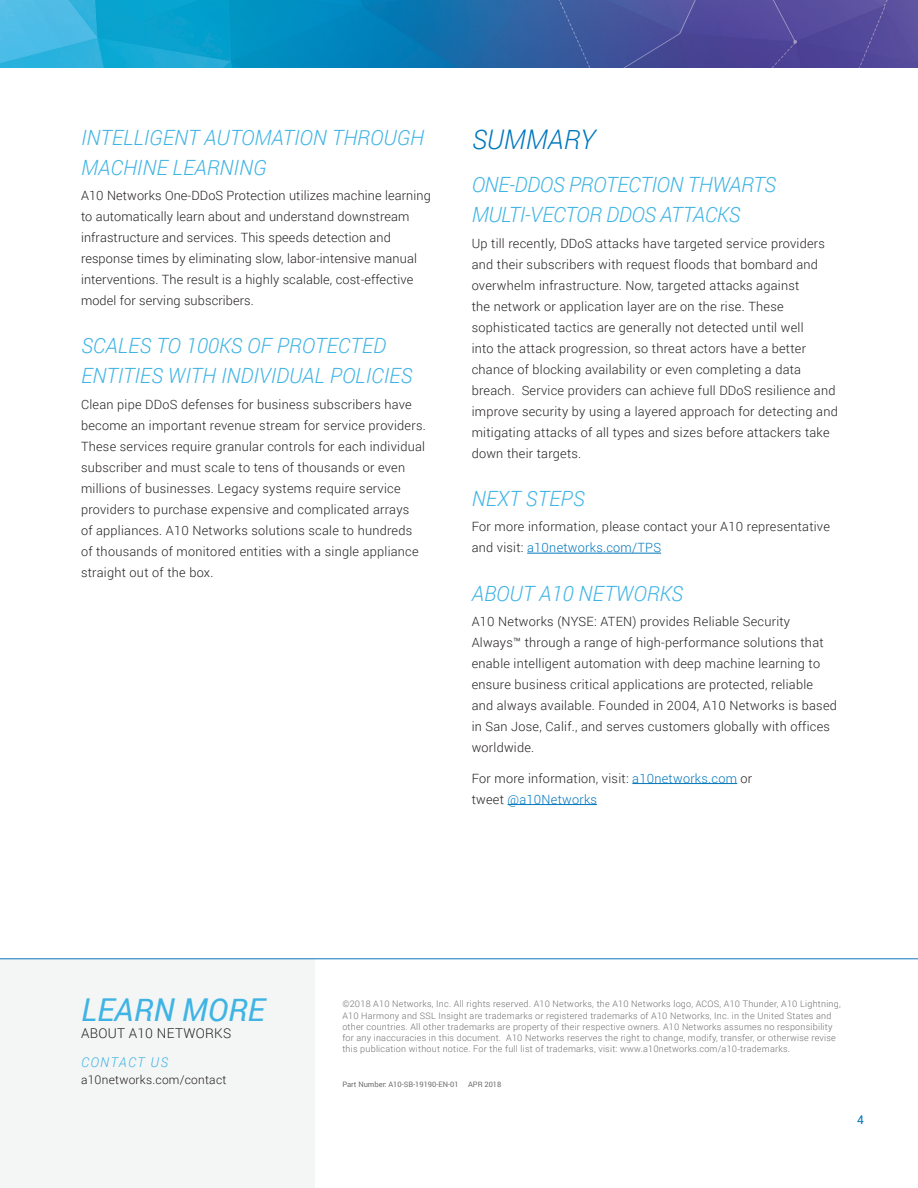
<style>
.page{position:relative;width:918px;height:1188px;background:#fff}
.page>*{position:absolute;margin:0;border:0;box-sizing:border-box;transform-origin:0 0}
.t1{font:italic 31.5px "Roboto";color:#3fb4e4}
.t2{font:italic 300 27px "Roboto";color:#0077bd}
.t3{font:italic 300 21px/30px "Roboto";color:#3fb4e4}
.t4{font:300 13.5px "Roboto";letter-spacing:.02em;color:#231f20}
.t5{font:italic 300 13.5px "Roboto";letter-spacing:.095em;color:#3fb4e4}
.t6{font:300 12.75px/21px "Roboto";letter-spacing:.02em;color:#231f20}
.t7{font:300 12px "Roboto";letter-spacing:.02em;color:#231f20}
.t8{font:12px "Roboto";color:#0077bd}
.t9{font:300 9px/11.2px "Roboto";letter-spacing:.025em;color:#6d6e71}
.t10{font:7.5px "Roboto";color:#6d6e71}
.s1{color:#0077bd}
</style>
<div class="page">
<div style="left:0;top:959px;width:315px;height:229px;background:#f4f5f5"></div>
<hr style="left:0;top:959px;width:918px;height:1px;background:#1077be">
<img style="left:0;top:0;width:918px;height:68px">
<hr style="left:527px;top:553px;width:134px;height:1px;background:#0077bd">
<hr style="left:632px;top:783px;width:105px;height:1px;background:#0077bd">
<hr style="left:508px;top:804px;width:89px;height:1px;background:#0077bd">
<h3 class="t3" style="left:81px;top:124px;width:345px">INTELLIGENT AUTOMATION THROUGH<br>MACHINE LEARNING</h3>
<p class="t6" style="left:81px;top:186px;width:351px">A10 Networks One-DDoS Protection utilizes machine learning to automatically learn about and understand downstream infrastructure and services. This speeds detection and response times by eliminating slow, labor-intensive manual interventions. The result is a highly scalable, cost-effective model for serving subscribers.</p>
<h3 class="t3" style="left:81px;top:332px;width:333px">SCALES TO 100KS OF PROTECTED<br>ENTITIES WITH INDIVIDUAL POLICIES</h3>
<p class="t6" style="left:81px;top:395px;width:346px">Clean pipe DDoS defenses for business subscribers have become an important revenue stream for service providers.<br>These services require granular controls for each individual subscriber and must scale to tens of thousands or even millions of businesses. Legacy systems require service providers to purchase expensive and complicated arrays<br>of appliances. A10 Networks solutions scale to hundreds of thousands of monitored entities with a single appliance straight out of the box.</p>
<h2 class="t2" style="left:472px;top:128px;width:125px">SUMMARY</h2>
<h3 class="t3" style="left:472px;top:171px;width:306px">ONE-DDOS PROTECTION THWARTS<br>MULTI-VECTOR DDOS ATTACKS</h3>
<p class="t6" style="left:472px;top:233px;width:368px">Up till recently, DDoS attacks have targeted service providers and their subscribers with request floods that bombard and overwhelm infrastructure. Now, targeted attacks against<br>the network or application layer are on the rise. These sophisticated tactics are generally not detected until well<br>into the attack progression, so threat actors have a better chance of blocking availability or even completing a data breach. Service providers can achieve full DDoS resilience and improve security by using a layered approach for detecting and mitigating attacks of all types and sizes before attackers take down their targets.</p>
<h3 class="t3" style="left:472px;top:485px;width:114px">NEXT STEPS</h3>
<p class="t6" style="left:472px;top:517px;width:360px">For more information, please contact your A10 representative and visit: <span class="s1">a10networks.com/TPS</span></p>
<h3 class="t3" style="left:472px;top:580px;width:213px">ABOUT A10 NETWORKS</h3>
<p class="t6" style="left:472px;top:612px;width:367px">A10 Networks (NYSE: ATEN) provides Reliable Security Always™ through a range of high-performance solutions that enable intelligent automation with deep machine learning to ensure business critical applications are protected, reliable and always available. Founded in 2004, A10 Networks is based in San Jose, Calif., and serves customers globally with offices worldwide.</p>
<p class="t6" style="left:472px;top:768px;width:282px">For more information, visit: <span class="s1">a10networks.com</span> or tweet <span class="s1">@a10Networks</span></p>
<h1 class="t1" style="left:81px;top:992px;width:185px">LEARN MORE</h1>
<p class="t4" style="left:81px;top:1027px;width:152px">ABOUT A10 NETWORKS</p>
<p class="t5" style="left:81px;top:1057px;width:89px">CONTACT US</p>
<p class="t7" style="left:81px;top:1074px;width:147px">a10networks.com/contact</p>
<p class="t10" style="left:342px;top:1080px;width:161px">Part Number: A10-SB-19190-EN-01 APR 2018</p>
<p class="t9" style="left:342px;top:999px;width:500px">©2018 A10 Networks, Inc. All rights reserved. A10 Networks, the A10 Networks logo, ACOS, A10 Thunder, A10 Lightning, A10 Harmony and SSL Insight are trademarks or registered trademarks of A10 Networks, Inc. in the United States and other countries. All other trademarks are property of their respective owners. A10 Networks assumes no responsibility for any inaccuracies in this document. A10 Networks reserves the right to change, modify, transfer, or otherwise revise this publication without notice. For the full list of trademarks, visit: www.a10networks.com/a10-trademarks.</p>
<p class="t8" style="left:857px;top:1113px;width:8px">4</p>
</div>
